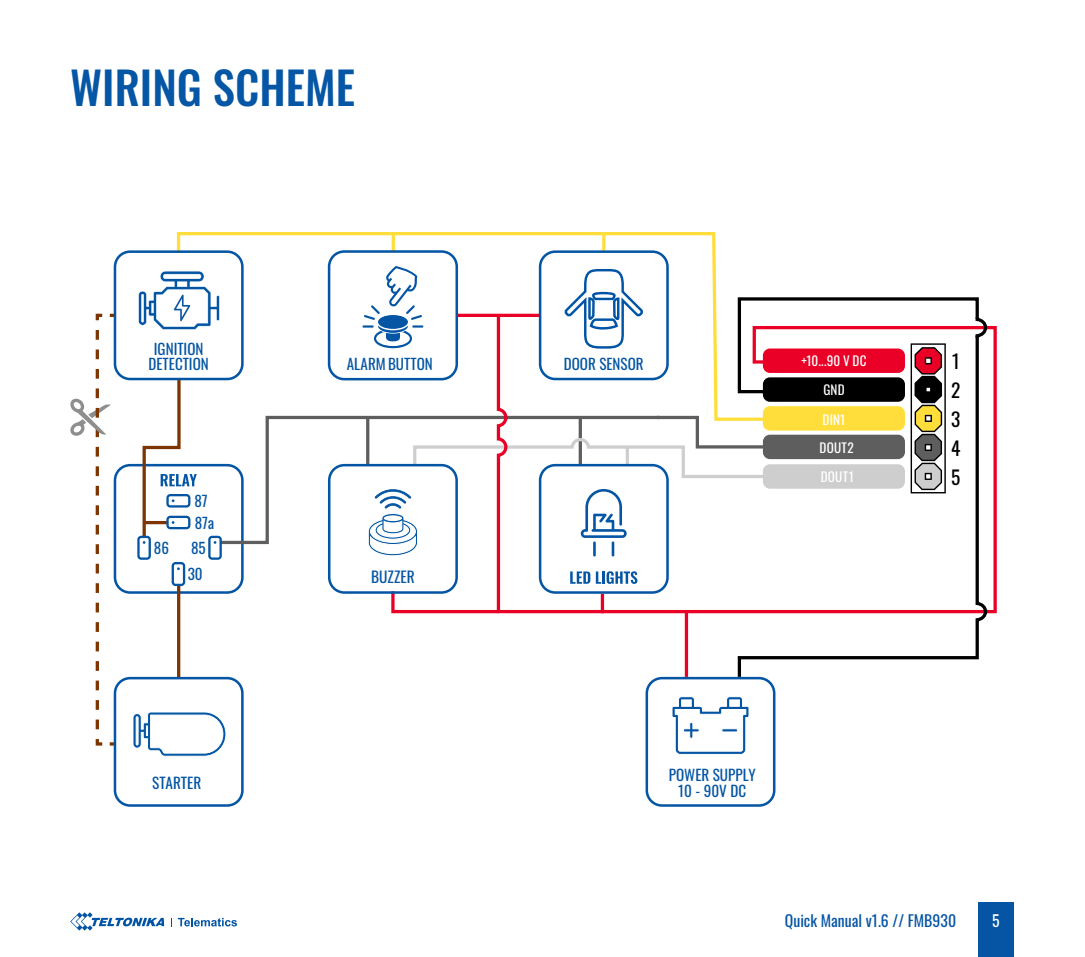
<style>
.page{position:relative;width:1085px;height:957px;background:#fff}
.page>*{position:absolute;margin:0;border:0;box-sizing:border-box;transform-origin:0 0}
.t1{font:500 45px "Oswald";color:#0556a5}
.t2{font:19.12px/28.8px "Oswald";color:#000;text-align:justify}
.t3{font:15.75px "Oswald";color:#0655a5}
.t4{font:15.75px "Oswald";color:#fff}
.t5{font:15.3px "Oswald";color:#0455a4}
.t6{font:15.08px/15.3px "Oswald";color:#0455a4;text-align:center}
.t7{font:13.05px/28.1px "Oswald";letter-spacing:.015em;color:#fff}
</style>
<div class="page">
<div style="left:978px;top:902px;width:35px;height:55px;background:#0655a5"></div>
<svg style="left:70px;top:912px;width:94px;height:18px"></svg>
<svg style="left:178px;top:918px;width:59px;height:8px"></svg>
<svg style="left:988px;top:326px;width:9px;height:288px"></svg>
<svg style="left:243px;top:422px;width:26px;height:124px"></svg>
<svg style="left:736px;top:615px;width:251px;height:62px"></svg>
<svg style="left:684px;top:615px;width:4px;height:62px"></svg>
<svg style="left:176px;top:232px;width:540px;height:190px"></svg>
<hr style="left:602px;top:234px;width:3px;height:18px;background:#ffde3b">
<svg style="left:70px;top:250px;width:173px;height:557px"></svg>
<svg style="left:645px;top:677px;width:130px;height:130px"></svg>
<div style="left:721px;top:728px;width:16px;height:4px;border:1px solid #fff;border-radius:2px"></div>
<svg style="left:328px;top:250px;width:660px;height:365px"></svg>
<div style="left:762px;top:348px;width:142px;height:25px;background:#ea0027;border-radius:7px"></div>
<div style="left:762px;top:377px;width:142px;height:25px;background:#000;border-radius:7px"></div>
<div style="left:762px;top:464px;width:142px;height:25px;background:#cecece;border-radius:7px"></div>
<div style="left:762px;top:435px;width:142px;height:24px;background:#5e5e5e;border-radius:7px"></div>
<div style="left:762px;top:406px;width:142px;height:24px;background:#ffde3b;border-radius:7px"></div>
<h1 class="t1" style="left:70px;top:64px;width:286px">WIRING SCHEME</h1>
<p class="t6" style="left:148px;top:339px;width:62px">IGNITION<br>DETECTION</p>
<p class="t6" style="left:194px;top:492px;width:15px">87</p>
<p class="t6" style="left:154px;top:539px;width:17px">86</p>
<p class="t6" style="left:195px;top:514px;width:21px">87a</p>
<p class="t6" style="left:191px;top:539px;width:16px">85</p>
<p class="t6" style="left:188px;top:565px;width:16px">30</p>
<p class="t5" style="left:152px;top:769px;width:51px">STARTER</p>
<p class="t6" style="left:347px;top:355px;width:87px">ALARM BUTTON</p>
<p class="t5" style="left:371px;top:563px;width:45px">BUZZER</p>
<p class="t6" style="left:564px;top:355px;width:81px">DOOR SENSOR</p>
<p class="t7" style="left:801px;top:345px;width:67px">+10...90 V DC</p>
<p class="t7" style="left:823px;top:374px;width:23px">GND</p>
<p class="t7" style="left:819px;top:404px;width:36px">DIN1<br>DOUT2</p>
<p class="t7" style="left:820px;top:461px;width:35px">DOUT1</p>
<p class="t2" style="left:951px;top:345px;width:9px">1</p>
<p class="t2" style="left:951px;top:374px;width:11px">2<br>3<br>4<br>5</p>
<p class="t6" style="left:668px;top:766px;width:88px">POWER SUPPLY<br>10 - 90V DC</p>
<p class="t3" style="left:784px;top:906px;width:173px">Quick Manual v1.6 // FMB930</p>
<p class="t4" style="left:992px;top:906px;width:9px">5</p>
</div>
